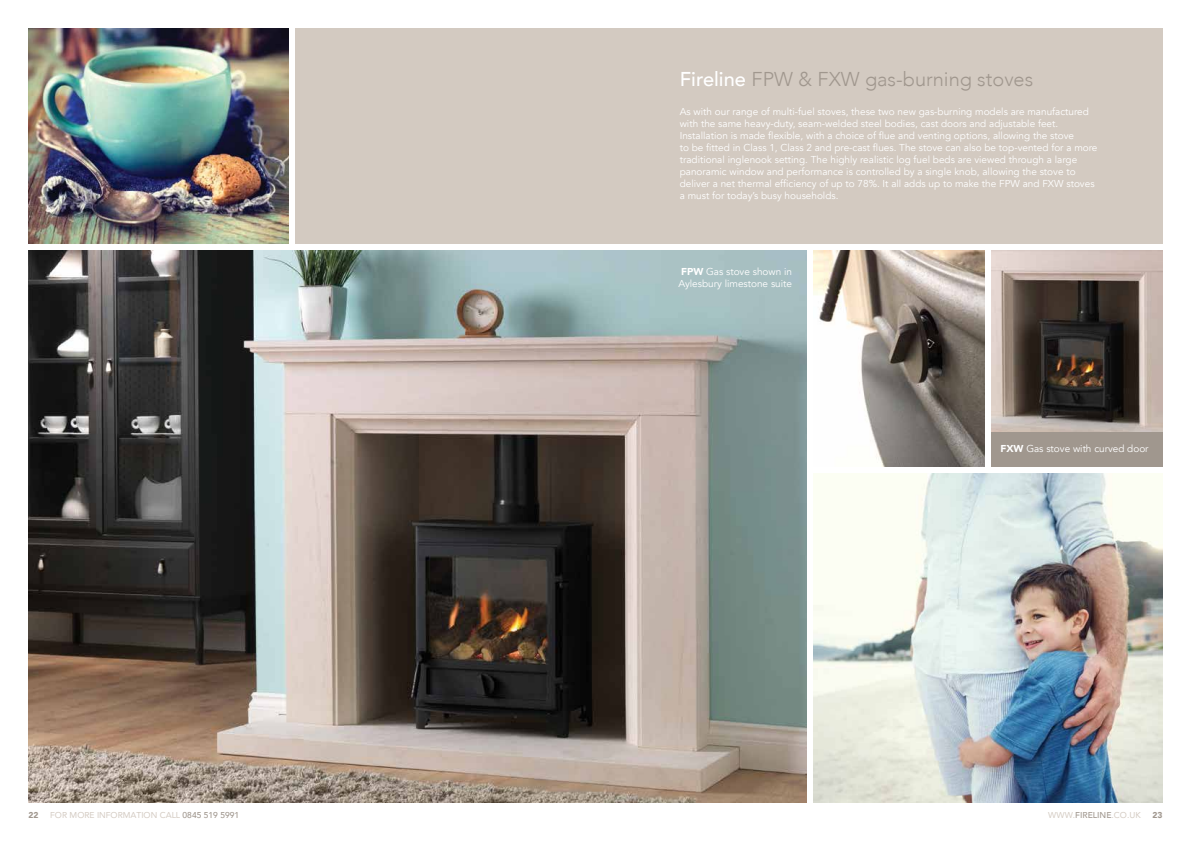
<style>
.page{position:relative;width:1191px;height:842px;background:#fff}
.page>*{position:absolute;margin:0;border:0;box-sizing:border-box;transform-origin:0 0}
.t1{font:300 20px "Avenir";color:#a0978e}
.t2{font:10px/12px "Avenir";color:#fff}
.t3{font:8.5px "Avenir";color:#d3cac1}
.t4{font:900 8.5px "Avenir";color:#a0978e}
.s1{font-weight:500;color:#fff}
.s2{font-weight:900}
.s3{font-weight:500;color:#a0978e}
</style>
<div class="page">
<img style="left:28px;top:28px;width:260px;height:216px">
<div style="left:296px;top:28px;width:866px;height:216px;background:#d3cac1"></div>
<img style="left:28px;top:251px;width:778px;height:551px">
<img style="left:813px;top:473px;width:349px;height:329px">
<img style="left:813px;top:251px;width:171px;height:215px">
<img style="left:991px;top:251px;width:171px;height:181px">
<div style="left:991px;top:432px;width:171px;height:34px;background:#a0978e"></div>
<h1 class="t1" style="left:679px;top:67px;width:355px"><span class="s1">Fireline</span> FPW &amp; FXW gas-burning stoves</h1>
<p class="t2" style="left:679px;top:106px;width:419px">As with our range of multi-fuel stoves, these two new gas-burning models are manufactured with the same heavy-duty, seam-welded steel bodies, cast doors and adjustable feet.<br>Installation is made flexible, with a choice of flue and venting options, allowing the stove<br>to be fitted in Class 1, Class 2 and pre-cast flues. The stove can also be top-vented for a more traditional inglenook setting. The highly realistic log fuel beds are viewed through a large panoramic window and performance is controlled by a single knob, allowing the stove to deliver a net thermal efficiency of up to 78%. It all adds up to make the FPW and FXW stoves a must for today’s busy households.</p>
<p class="t2" style="left:678px;top:266px;width:115px"><span class="s2">FPW</span> Gas stove shown in<br>Aylesbury limestone suite</p>
<p class="t2" style="left:1000px;top:443px;width:150px"><span class="s2">FXW</span> Gas stove with curved door</p>
<p class="t4" style="left:28px;top:808px;width:12px">22</p>
<p class="t3" style="left:50px;top:808px;width:190px">FOR MORE INFORMATION CALL <span class="s3">0845 519 5991</span></p>
<p class="t3" style="left:1048px;top:808px;width:94px">WWW.<span class="s3">FIRELINE</span>.CO.UK</p>
<p class="t4" style="left:1152px;top:808px;width:12px">23</p>
</div>
